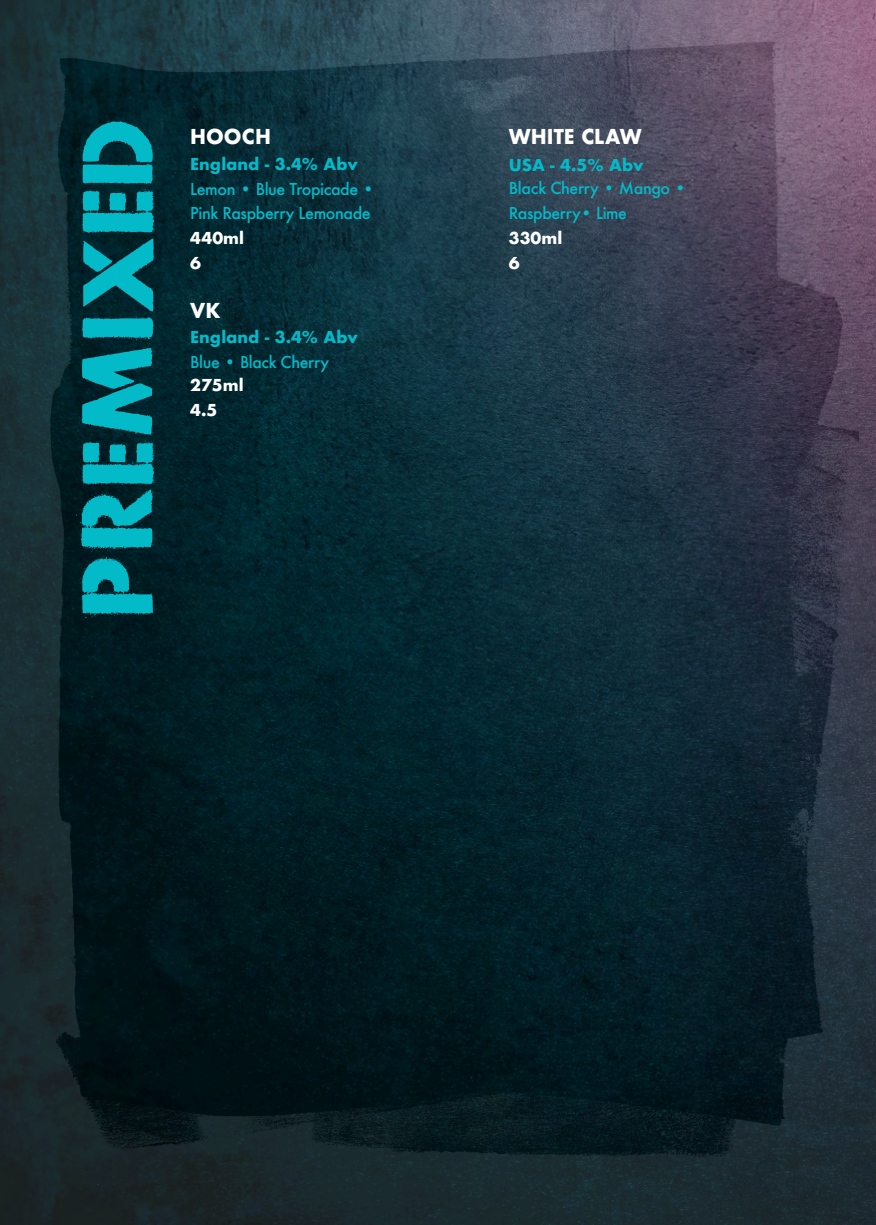
<style>
.page{position:relative;width:876px;height:1225px;background:#fff}
.page>*{position:absolute;margin:0;border:0;box-sizing:border-box;transform-origin:0 0}
.t1{font:100px "Boom Stencil Distress";color:#03bac9}
.t2{font:700 20px "Futura";color:#fff;scale:.96 1}
.t3{font:500 16px "Futura";letter-spacing:-.025em;color:#03bac9}
.t4{font:700 16px "Futura";color:#03bac9}
.t5{font:700 16px "Futura";color:#fff}
</style>
<div class="page">
<img style="left:0;top:0;width:876px;height:1225px">
<p class="t1" style="left:57px;top:620px;width:502px;rotate:-90deg">PREMIXED</p>
<p class="t2" style="left:190px;top:122px;width:86px">HOOCH</p>
<p class="t2" style="left:509px;top:122px;width:140px">WHITE CLAW</p>
<p class="t4" style="left:190px;top:153px;width:169px">England - 3.4% Abv</p>
<p class="t4" style="left:509px;top:153px;width:136px">USA - 4.5% Abv</p>
<p class="t3" style="left:190px;top:178px;width:186px">Lemon • Blue Tropicade •</p>
<p class="t3" style="left:190px;top:202px;width:182px">Pink Raspberry Lemonade</p>
<p class="t5" style="left:190px;top:226px;width:55px">440ml</p>
<p class="t5" style="left:190px;top:251px;width:12px">6</p>
<p class="t2" style="left:190px;top:296px;width:33px">VK</p>
<p class="t4" style="left:190px;top:325px;width:169px">England - 3.4% Abv</p>
<p class="t3" style="left:190px;top:351px;width:140px">Blue • Black Cherry</p>
<p class="t5" style="left:190px;top:373px;width:55px">275ml</p>
<p class="t5" style="left:190px;top:398px;width:29px">4.5</p>
<p class="t3" style="left:509px;top:177px;width:179px">Black Cherry • Mango •</p>
<p class="t3" style="left:509px;top:202px;width:120px">Raspberry• Lime</p>
<p class="t5" style="left:509px;top:226px;width:55px">330ml</p>
<p class="t5" style="left:509px;top:251px;width:12px">6</p>
</div>
